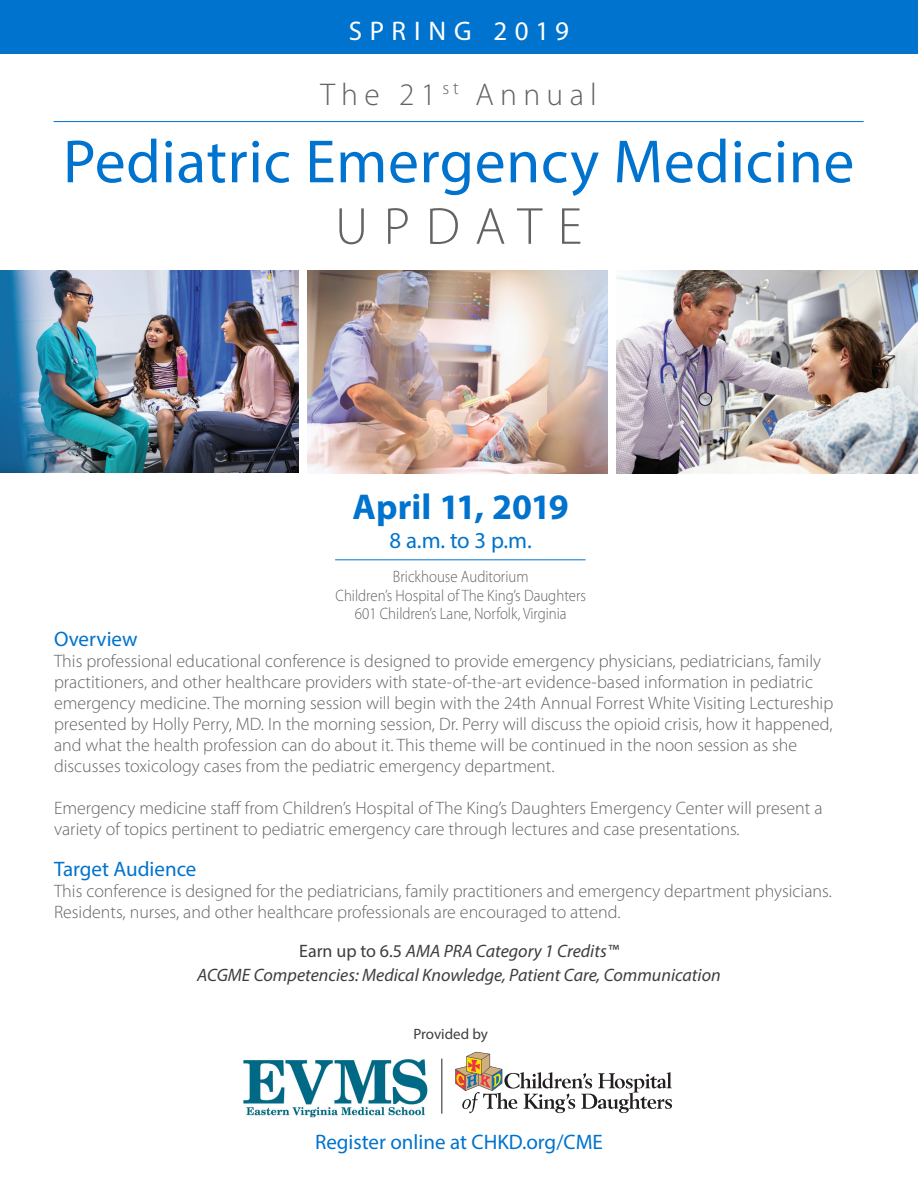
<style>
.page{position:relative;width:918px;height:1188px;background:#fff}
.page>*{position:absolute;margin:0;border:0;box-sizing:border-box;transform-origin:0 0}
.t1{font:61.5px "Myriad Pro";letter-spacing:.01em;color:#0073ce}
.t2{font:300 52.5px "Myriad Pro";letter-spacing:.3em;color:#636366}
.t3{font:700 36px "Myriad Pro";color:#0073ce}
.t4{font:300 31.5px "Myriad Pro";letter-spacing:.2em;color:#636366}
.t5{font:27px "Myriad Pro";letter-spacing:.28em;color:#fff}
.t6{font:22.8px "Myriad Pro";color:#0073ce}
.t7{font:21px "Myriad Pro";color:#0073ce}
.t8{font:300 18px/21px "Myriad Pro";color:#636366}
._15_text{font:italic 18px "Myriad Pro";color:#3e3e3f}
.t9{font:300 16.5px "Myriad Pro";color:#636366;scale:.9 1}
._15_text-2{font:15px "Myriad Pro";letter-spacing:-.005em;color:#3e3e3f}
.s1{font-style:normal}
</style>
<div class="page">
<div style="left:0;top:0;width:918px;height:54px;background:#0073ce"></div>
<img style="left:616px;top:270px;width:302px;height:203px">
<img style="left:0;top:270px;width:299px;height:202px">
<img style="left:307px;top:270px;width:301px;height:203px">
<hr style="left:54px;top:121px;width:810px;height:1px;background:#0073ce">
<hr style="left:335px;top:560px;width:251px;height:1px;background:#0073ce">
<svg style="left:455px;top:1052px;width:217px;height:61px"></svg>
<img style="left:243px;top:1059px;width:185px;height:58px">
<hr style="left:442px;top:1059px;width:1px;height:55px;background:#231f20">
<p class="t5" style="left:349px;top:14px;width:222px">SPRING 2019</p>
<p class="t4" style="left:320px;top:75px;width:278px">The 21 <sup>st</sup> Annual</p>
<p class="t1" style="left:63px;top:124px;width:793px">Pediatric Emergency Medicine</p>
<p class="t2" style="left:335px;top:195px;width:249px">UPDATE</p>
<p class="t3" style="left:353px;top:484px;width:218px">April 11, 2019</p>
<p class="t6" style="left:390px;top:527px;width:144px">8 a.m. to 3 p.m.</p>
<p class="t9" style="left:393px;top:567px;width:152px">Brickhouse Auditorium</p>
<p class="t9" style="left:336px;top:585px;width:280px">Children’s Hospital of The King’s Daughters</p>
<p class="t9" style="left:355px;top:604px;width:237px">601 Children’s Lane, Norfolk, Virginia</p>
<p class="t7" style="left:54px;top:626px;width:85px">Overview</p>
<p class="t8" style="left:54px;top:651px;width:781px">This professional educational conference is designed to provide emergency physicians, pediatricians, family practitioners, and other healthcare providers with state-of-the-art evidence-based information in pediatric emergency medicine. The morning session will begin with the 24th Annual Forrest White Visiting Lectureship presented by Holly Perry, MD. In the morning session, Dr. Perry will discuss the opioid crisis, how it happened, and what the health profession can do about it. This theme will be continued in the noon session as she discusses toxicology cases from the pediatric emergency department.</p>
<p class="t8" style="left:54px;top:798px;width:770px">Emergency medicine staff from Children’s Hospital of The King’s Daughters Emergency Center will present a variety of topics pertinent to pediatric emergency care through lectures and case presentations.</p>
<p class="t7" style="left:54px;top:856px;width:144px">Target Audience</p>
<p class="t8" style="left:54px;top:880px;width:779px">This conference is designed for the pediatricians, family practitioners and emergency department physicians.<br>Residents, nurses, and other healthcare professionals are encouraged to attend.</p>
<p class="_15_text" style="left:299px;top:940px;width:321px"><span class="s1">Earn up to 6.5</span> AMA PRA Category 1 Credits™</p>
<p class="_15_text" style="left:197px;top:964px;width:525px">ACGME Competencies: Medical Knowledge, Patient Care, Communication</p>
<p class="_15_text-2" style="left:413px;top:1025px;width:76px">Provided by</p>
<p class="t7" style="left:315px;top:1129px;width:289px">Register online at CHKD.org/CME</p>
</div>
